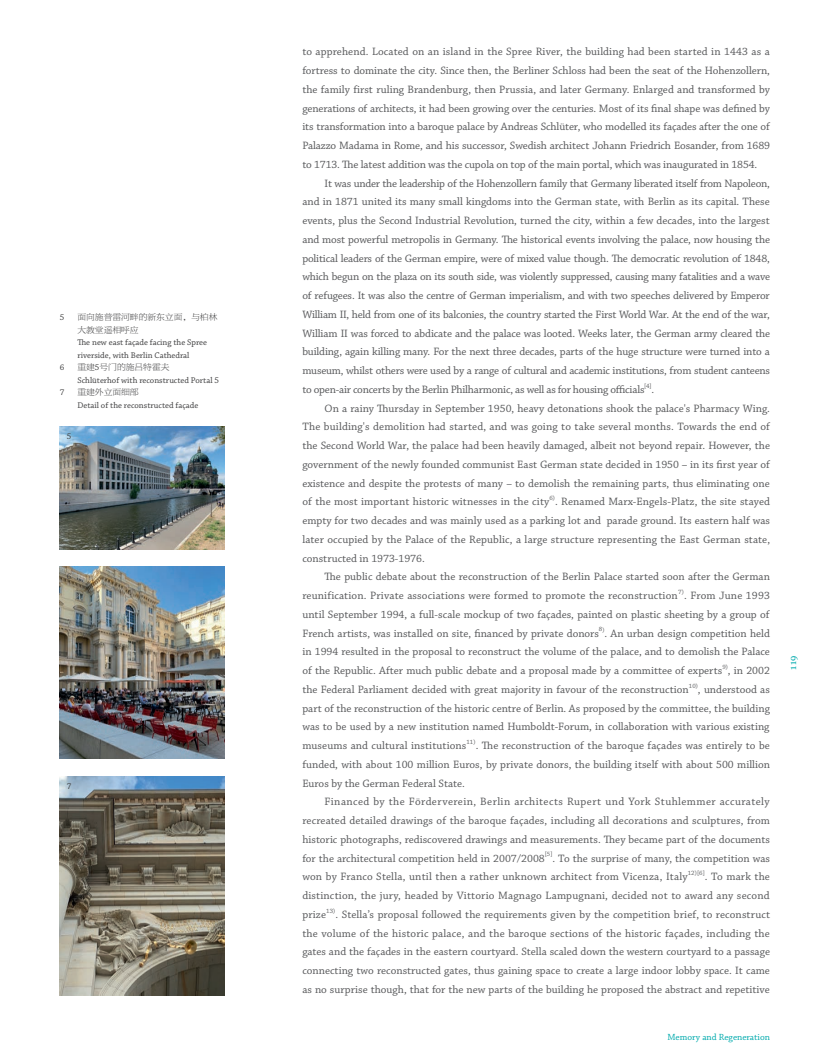
<style>
.page{position:relative;width:815px;height:1063px;background:#fff}
.page>*{position:absolute;margin:0;border:0;box-sizing:border-box;transform-origin:0 0}
.t1{font:11.25px/18.8px "Chaparral Pro";color:#57585a}
.t2{font:11.25px "Chaparral Pro";letter-spacing:-.02em;color:#57585a}
.t3{font:11.25px "Chaparral Pro";letter-spacing:.035em;color:#57585a}
.t4{font:9.38px "Chaparral Pro";color:#00aaad}
.t5{font:9.38px "Georgia";color:#00aaad}
.t6{font:8.75px/12.5px "Chaparral Pro";color:#3e3e3f}
.t7{font:6.5px "Chaparral Pro";color:#57585a}
.s1{font-family:"FZBYSK GBK1 0"}
</style>
<div class="page">
<img style="left:60px;top:427px;width:164px;height:123px">
<img style="left:60px;top:567px;width:164px;height:192px">
<img style="left:60px;top:776px;width:164px;height:219px">
<p class="t6" style="left:60px;top:312px;width:6px">5</p>
<p class="t6" style="left:77px;top:312px;width:141px"><span class="s1">面向施普雷河畔的新东立面，与柏林大教堂遥相呼应<br></span>The new east façade facing the Spree riverside, with Berlin Cathedral</p>
<p class="t6" style="left:60px;top:362px;width:6px">6</p>
<p class="t6" style="left:77px;top:362px;width:143px"><span class="s1">重建</span>5<span class="s1">号门的施吕特霍夫<br></span>Schlüterhof with reconstructed Portal 5</p>
<p class="t6" style="left:60px;top:387px;width:6px">7</p>
<p class="t6" style="left:77px;top:387px;width:122px"><span class="s1">重建外立面细部<br></span>Detail of the reconstructed façade</p>
<p class="t6" style="left:67px;top:431px;width:6px">5</p>
<p class="t6" style="left:67px;top:571px;width:6px">6</p>
<p class="t6" style="left:67px;top:780px;width:6px">7</p>
<p class="t1" style="left:302px;top:43px;width:469px">to apprehend. Located on an island in the Spree River, the building had been started in 1443 as a</p>
<p class="t1" style="left:302px;top:62px;width:469px">fortress to dominate the city. Since then, the Berliner Schloss had been the seat of the Hohenzollern,</p>
<p class="t1" style="left:302px;top:80px;width:469px">the family first ruling Brandenburg, then Prussia, and later Germany. Enlarged and transformed by</p>
<p class="t1" style="left:302px;top:99px;width:469px">generations of architects, it had been growing over the centuries. Most of its final shape was defined by</p>
<p class="t1" style="left:302px;top:118px;width:469px">its transformation into a baroque palace by Andreas Schlüter, who modelled its façades after the one of</p>
<p class="t1" style="left:302px;top:137px;width:469px">Palazzo Madama in Rome, and his successor, Swedish architect Johann Friedrich Eosander, from 1689</p>
<p class="t1" style="left:302px;top:155px;width:456px">to 1713. The latest addition was the cupola on top of the main portal, which was inaugurated in 1854.</p>
<p class="t2" style="left:325px;top:177px;width:447px">It was under the leadership of the Hohenzollern family that Germany liberated itself from Napoleon,</p>
<p class="t1" style="left:302px;top:193px;width:469px">and in 1871 united its many small kingdoms into the German state, with Berlin as its capital. These</p>
<p class="t1" style="left:302px;top:212px;width:469px">events, plus the Second Industrial Revolution, turned the city, within a few decades, into the largest</p>
<p class="t1" style="left:302px;top:230px;width:469px">and most powerful metropolis in Germany. The historical events involving the palace, now housing the</p>
<p class="t1" style="left:302px;top:249px;width:469px">political leaders of the German empire, were of mixed value though. The democratic revolution of 1848,</p>
<p class="t2" style="left:302px;top:271px;width:469px">which begun on the plaza on its south side, was violently suppressed, causing many fatalities and a wave</p>
<p class="t1" style="left:302px;top:287px;width:469px">of refugees. It was also the centre of German imperialism, and with two speeches delivered by Emperor</p>
<p class="t2" style="left:302px;top:308px;width:469px">William II, held from one of its balconies, the country started the First World War. At the end of the war,</p>
<p class="t1" style="left:302px;top:324px;width:469px">William II was forced to abdicate and the palace was looted. Weeks later, the German army cleared the</p>
<p class="t1" style="left:302px;top:343px;width:469px">building, again killing many. For the next three decades, parts of the huge structure were turned into a</p>
<p class="t2" style="left:302px;top:364px;width:469px">museum, whilst others were used by a range of cultural and academic institutions, from student canteens</p>
<p class="t2" style="left:302px;top:383px;width:344px">to open-air concerts by the Berlin Philharmonic, as well as for housing officials</p>
<p class="t7" style="left:644px;top:382px;width:9px">[4]</p>
<p class="t1" style="left:652px;top:380px;width:4px">.</p>
<p class="t1" style="left:325px;top:399px;width:447px">On a rainy Thursday in September 1950, heavy detonations shook the palace's Pharmacy Wing.</p>
<p class="t1" style="left:302px;top:418px;width:469px">The building's demolition had started, and was going to take several months. Towards the end of</p>
<p class="t1" style="left:302px;top:437px;width:469px">the Second World War, the palace had been heavily damaged, albeit not beyond repair. However, the</p>
<p class="t1" style="left:302px;top:455px;width:469px">government of the newly founded communist East German state decided in 1950 – in its first year of</p>
<p class="t1" style="left:302px;top:474px;width:469px">existence and despite the protests of many – to demolish the remaining parts, thus eliminating one</p>
<p class="t1" style="left:302px;top:493px;width:469px">of the most important historic witnesses in the city<sup>6)</sup>. Renamed Marx-Engels-Platz, the site stayed</p>
<p class="t1" style="left:302px;top:512px;width:469px">empty for two decades and was mainly used as a parking lot and parade ground. Its eastern half was</p>
<p class="t1" style="left:302px;top:530px;width:469px">later occupied by the Palace of the Republic, a large structure representing the East German state,</p>
<p class="t1" style="left:302px;top:549px;width:124px">constructed in 1973-1976.</p>
<p class="t1" style="left:325px;top:568px;width:447px">The public debate about the reconstruction of the Berlin Palace started soon after the German</p>
<p class="t1" style="left:302px;top:587px;width:469px">reunification. Private associations were formed to promote the reconstruction<sup>7)</sup>. From June 1993</p>
<p class="t1" style="left:302px;top:605px;width:469px">until September 1994, a full-scale mockup of two façades, painted on plastic sheeting by a group of</p>
<p class="t1" style="left:302px;top:624px;width:469px">French artists, was installed on site, financed by private donors<sup>8)</sup>. An urban design competition held</p>
<p class="t1" style="left:302px;top:643px;width:469px">in 1994 resulted in the proposal to reconstruct the volume of the palace, and to demolish the Palace</p>
<p class="t1" style="left:302px;top:662px;width:469px">of the Republic. After much public debate and a proposal made by a committee of experts<sup>9)</sup>, in 2002</p>
<p class="t1" style="left:302px;top:680px;width:469px">the Federal Parliament decided with great majority in favour of the reconstruction<sup>10)</sup>, understood as</p>
<p class="t1" style="left:302px;top:699px;width:469px">part of the reconstruction of the historic centre of Berlin. As proposed by the committee, the building</p>
<p class="t1" style="left:302px;top:718px;width:469px">was to be used by a new institution named Humboldt-Forum, in collaboration with various existing</p>
<p class="t1" style="left:302px;top:737px;width:469px">museums and cultural institutions<sup>11)</sup>. The reconstruction of the baroque façades was entirely to be</p>
<p class="t1" style="left:302px;top:755px;width:469px">funded, with about 100 million Euros, by private donors, the building itself with about 500 million</p>
<p class="t1" style="left:302px;top:774px;width:164px">Euros by the German Federal State.</p>
<p class="t3" style="left:325px;top:796px;width:447px">Financed by the Förderverein, Berlin architects Rupert und York Stuhlemmer accurately</p>
<p class="t1" style="left:302px;top:812px;width:469px">recreated detailed drawings of the baroque façades, including all decorations and sculptures, from</p>
<p class="t1" style="left:302px;top:830px;width:469px">historic photographs, rediscovered drawings and measurements. They became part of the documents</p>
<p class="t1" style="left:302px;top:849px;width:244px">for the architectural competition held in 2007/2008</p>
<p class="t7" style="left:545px;top:851px;width:9px">[5]</p>
<p class="t1" style="left:302px;top:849px;width:469px;text-indent:250px">. To the surprise of many, the competition was won by Franco Stella, until then a rather unknown architect from Vicenza, Italy</p>
<p class="t7" style="left:688px;top:869px;width:19px">12)[6]</p>
<p class="t1" style="left:302px;top:868px;width:469px;text-align:justify;text-indent:403px">. To mark the distinction, the jury, headed by Vittorio Magnago Lampugnani, decided not to award any second prize<sup>13)</sup>. Stella’s proposal followed the requirements given by the competition brief, to reconstruct the volume of the historic palace, and the baroque sections of the historic façades, including the gates and the façades in the eastern courtyard. Stella scaled down the western courtyard to a passage connecting two reconstructed gates, thus gaining space to create a large indoor lobby space. It came as no surprise though, that for the new parts of the building he proposed the abstract and repetitive</p>
<p class="t4" style="left:667px;top:1032px;width:104px">Memory and Regeneration</p>
<p class="t5" style="left:787px;top:670px;width:15px;rotate:-90deg">119</p>
</div>
